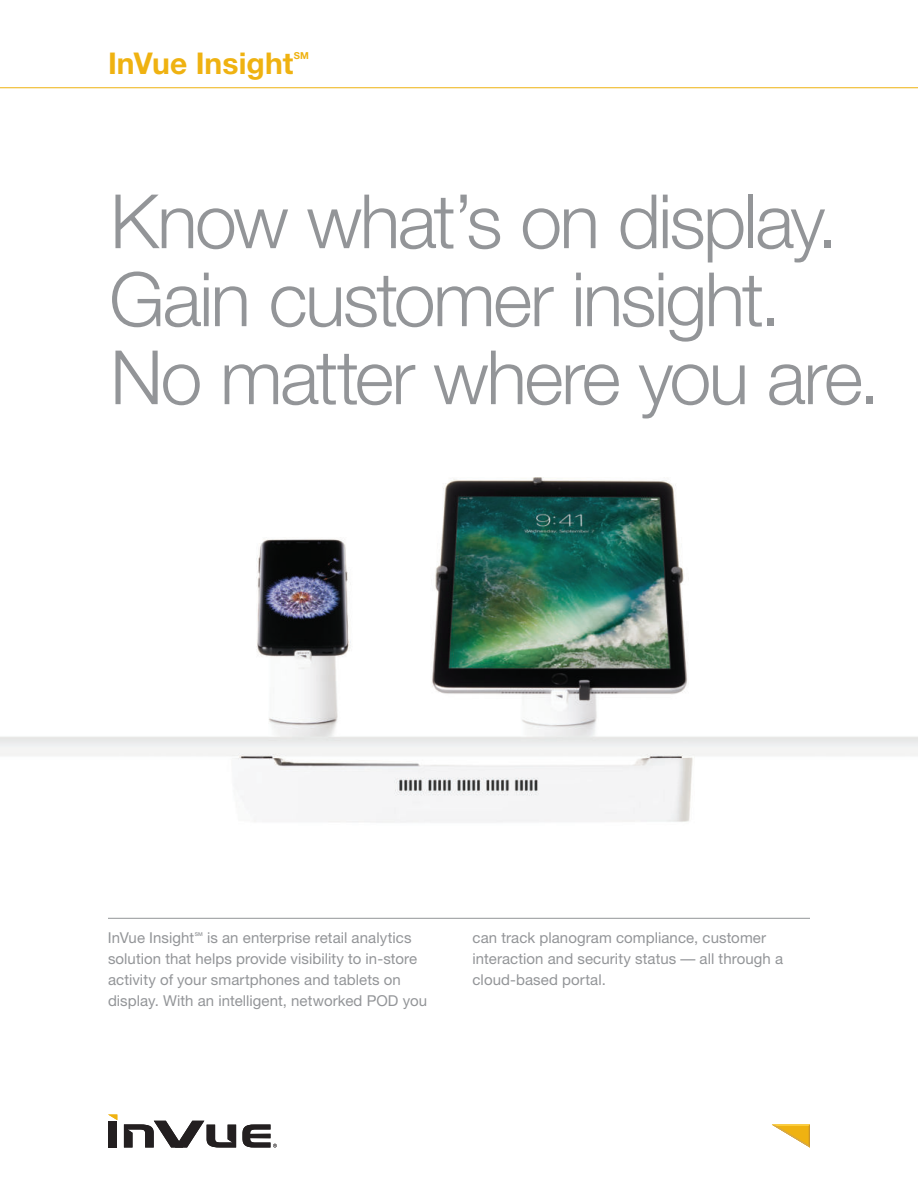
<style>
.page{position:relative;width:918px;height:1188px;background:#fff}
.page>*{position:absolute;margin:0;border:0;box-sizing:border-box;transform-origin:0 0}
.t1{font:300 75px/78px "Helvetica Neue";letter-spacing:-.035em;color:#939598}
.t2{font:700 30px "Helvetica Neue";letter-spacing:.005em;color:#efb211}
.t3{font:15px/21px "Helvetica Neue";letter-spacing:.005em;color:#939598}
.t4{font:700 9.6px "Helvetica Neue";color:#efb211}
.t5{font:500 5.25px "Helvetica Neue";color:#939598}
</style>
<div class="page">
<hr style="left:0;top:87px;width:918px;height:1px;background:#efb211">
<img style="left:0;top:477px;width:918px;height:346px">
<div style="left:109px;top:1121px;width:8px;height:26px;background:#231f20"></div>
<svg style="left:124px;top:1121px;width:112px;height:26px"></svg>
<svg style="left:109px;top:1115px;width:8px;height:5px"></svg>
<svg style="left:242px;top:1125px;width:35px;height:23px"></svg>
<svg style="left:772px;top:1125px;width:38px;height:23px"></svg>
<hr style="left:108px;top:918px;width:702px;height:1px;background:#939598">
<h2 class="t2" style="left:108px;top:52px;width:187px">InVue Insight</h2>
<p class="t4" style="left:294px;top:52px;width:17px">SM</p>
<h1 class="t1" style="left:109px;top:190px;width:772px">Know what’s on display.<br>Gain customer insight.<br>No matter where you are.</h1>
<p class="t3" style="left:108px;top:929px;width:88px">InVue Insight</p>
<p class="t5" style="left:195px;top:931px;width:10px">SM</p>
<p class="t3" style="left:108px;top:929px;width:321px;text-indent:99px">is an enterprise retail analytics solution that helps provide visibility to in-store activity of your smartphones and tablets on display. With an intelligent, networked POD you</p>
<p class="t3" style="left:473px;top:929px;width:312px">can track planogram compliance, customer interaction and security status — all through a cloud-based portal.</p>
</div>
